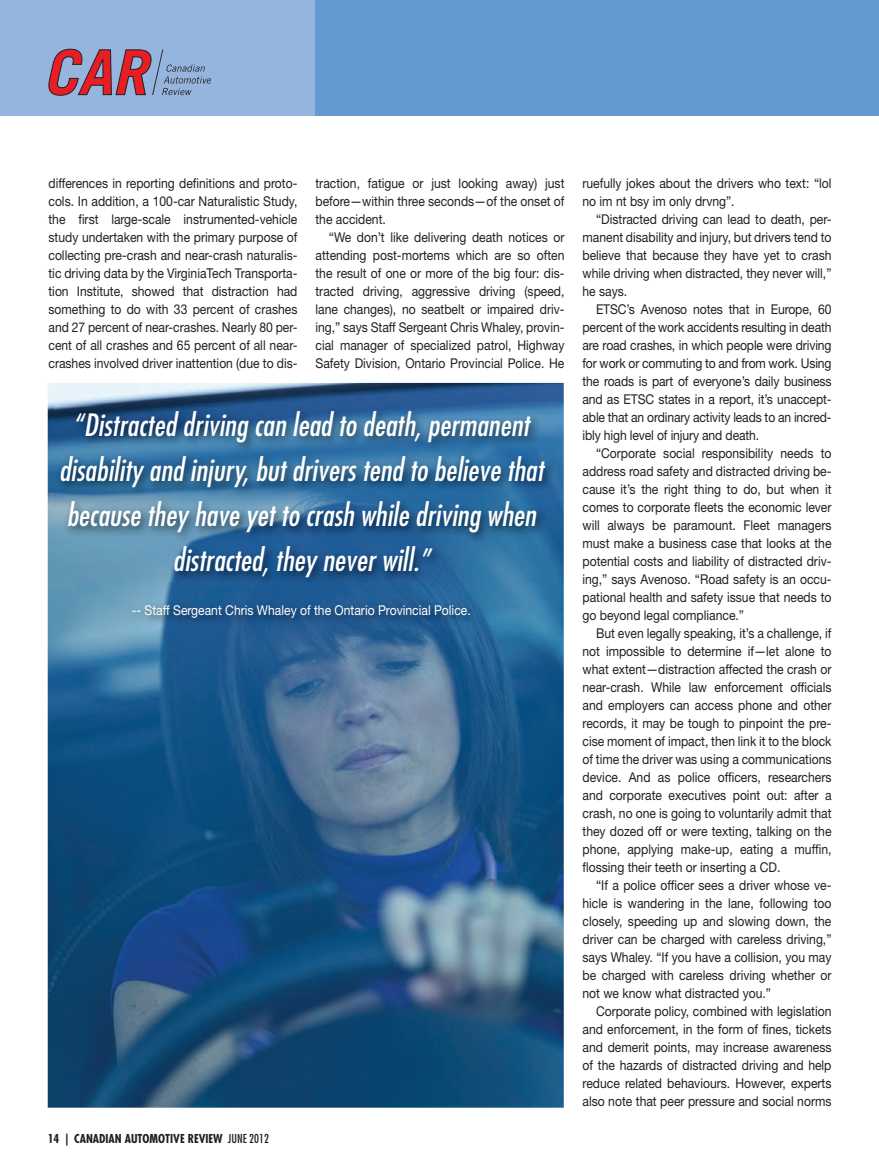
<style>
.page{position:relative;width:879px;height:1176px;background:#fff}
.page>*{position:absolute;margin:0;border:0;box-sizing:border-box;transform-origin:0 0}
.t1{font:italic condensed 30px/45px "Futura";letter-spacing:.005em;color:#fff;text-align:center}
.t2{font:13.5px/18px "Helvetica Neue LT Std";color:#231f20;text-align:justify;scale:.9 1}
.t3{font:13.5px "Helvetica Neue LT Std";color:#fff;scale:.9 1}
.t4{font:700 condensed 12px "Futura";color:#231f20}
.s1{font-weight:400}
</style>
<div class="page">
<div style="left:0;top:0;width:315px;height:116px;background:#95b5de"></div>
<div style="left:315px;top:0;width:564px;height:116px;background:#6599d1"></div>
<svg style="left:48px;top:48px;width:163px;height:48px"></svg>
<img style="left:48px;top:383px;width:516px;height:725px">
<img style="left:54px;top:405px;width:502px;height:223px">
<p class="t2" style="left:48px;top:174px;width:278px">differences in reporting definitions and proto&shy;cols. In addition, a 100-car Naturalistic Study, the first large-scale instrumented-vehicle study undertaken with the primary purpose of collecting pre-crash and near-crash naturalis&shy;tic driving data by the VirginiaTech Transporta&shy;tion Institute, showed that distraction had something to do with 33 percent of crashes and 27 percent of near-crashes. Nearly 80 per&shy;cent of all crashes and 65 percent of all near&shy;crashes involved driver inattention (due to dis-</p>
<p class="t2" style="left:315px;top:174px;width:278px">traction, fatigue or just looking away) just before—within three seconds—of the onset of the accident.</p>
<p class="t2" style="left:315px;top:228px;width:278px;text-indent:13px">“We don’t like delivering death notices or attending post-mortems which are so often the result of one or more of the big four: dis&shy;tracted driving, aggressive driving (speed, lane changes), no seatbelt or impaired driv&shy;ing,” says Staff Sergeant Chris Whaley, provin&shy;cial manager of specialized patrol, Highway Safety Division, Ontario Provincial Police. He</p>
<h1 class="t1" style="left:59px;top:402px;width:486px">“Distracted driving can lead to death, permanent disability and injury, but drivers tend to believe that because they have yet to crash while driving when distracted, they never will.”</h1>
<p class="t3" style="left:132px;top:602px;width:378px">-- Staff Sergeant Chris Whaley of the Ontario Provincial Police.</p>
<p class="t4" style="left:48px;top:1131px;width:223px">14 | CANADIAN AUTOMOTIVE REVIEW <span class="s1">JUNE 2012</span></p>
<p class="t2" style="left:582px;top:174px;width:278px">ruefully jokes about the drivers who text: “lol no im nt bsy im only drvng”.</p>
<p class="t2" style="left:582px;top:210px;width:278px;text-indent:13px">“Distracted driving can lead to death, per&shy;manent disability and injury, but drivers tend to believe that because they have yet to crash while driving when distracted, they never will,” he says.</p>
<p class="t2" style="left:582px;top:300px;width:278px;text-indent:13px">ETSC’s Avenoso notes that in Europe, 60 percent of the work accidents resulting in death are road crashes, in which people were driving for work or commuting to and from work. Using the roads is part of everyone’s daily business and as ETSC states in a report, it’s unaccept&shy;able that an ordinary activity leads to an incred&shy;ibly high level of injury and death.</p>
<p class="t2" style="left:582px;top:444px;width:278px;text-indent:13px">“Corporate social responsibility needs to address road safety and distracted driving be&shy;cause it’s the right thing to do, but when it comes to corporate fleets the economic lever will always be paramount. Fleet managers must make a business case that looks at the potential costs and liability of distracted driv&shy;ing,” says Avenoso. “Road safety is an occu&shy;pational health and safety issue that needs to go beyond legal compliance.”</p>
<p class="t2" style="left:582px;top:624px;width:278px;text-indent:13px">But even legally speaking, it’s a challenge, if not impossible to determine if—let alone to what extent—distraction affected the crash or near-crash. While law enforcement officials and employers can access phone and other records, it may be tough to pinpoint the pre&shy;cise moment of impact, then link it to the block of time the driver was using a communications device. And as police officers, researchers and corporate executives point out: after a crash, no one is going to voluntarily admit that they dozed off or were texting, talking on the phone, applying make-up, eating a muffin, flossing their teeth or inserting a CD.</p>
<p class="t2" style="left:582px;top:876px;width:278px;text-indent:13px">“If a police officer sees a driver whose ve&shy;hicle is wandering in the lane, following too closely, speeding up and slowing down, the driver can be charged with careless driving,” says Whaley. “If you have a collision, you may be charged with careless driving whether or not we know what distracted you.”</p>
<p class="t2" style="left:582px;top:1002px;width:278px;text-indent:13px">Corporate policy, combined with legislation and enforcement, in the form of fines, tickets and demerit points, may increase awareness of the hazards of distracted driving and help reduce related behaviours. However, experts also note that peer pressure and social norms</p>
</div>
